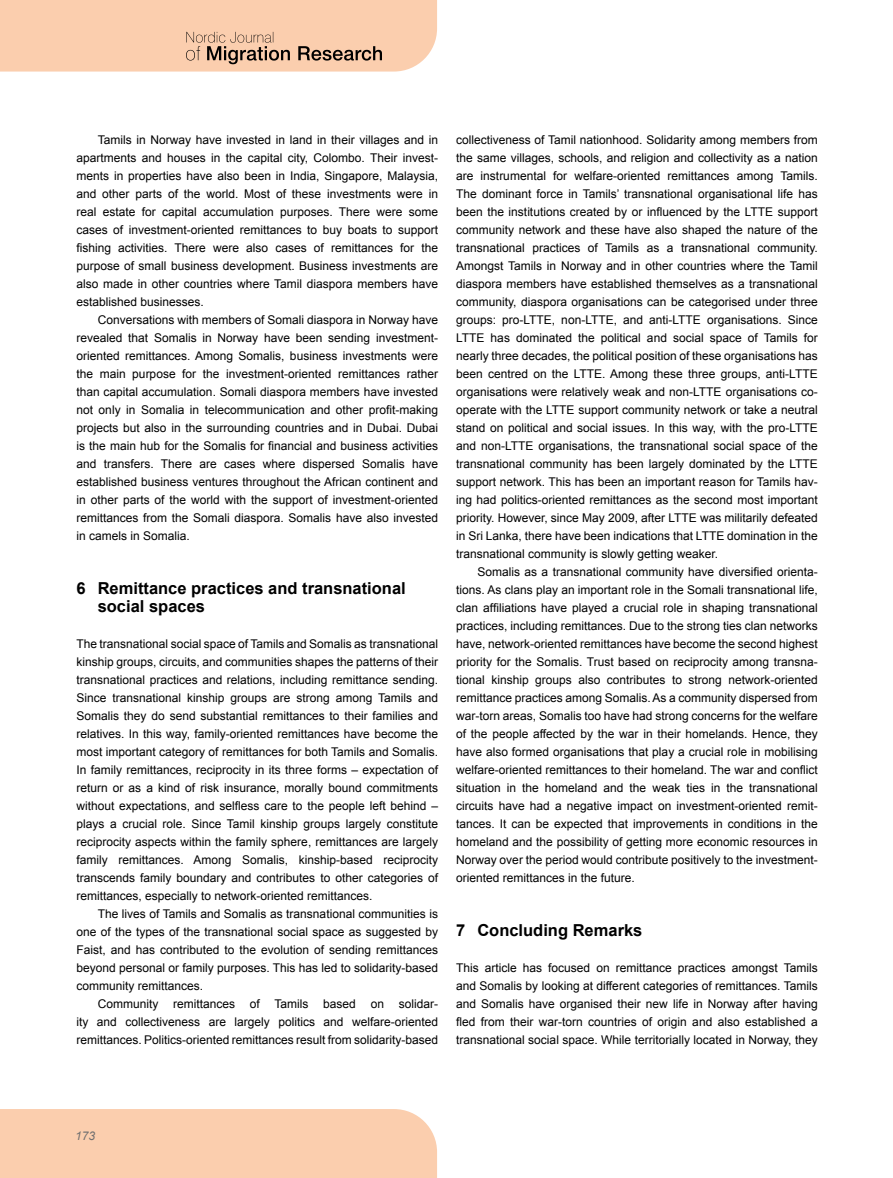
<style>
.page{position:relative;width:893px;height:1178px;background:#fff}
.page>*{position:absolute;margin:0;border:0;box-sizing:border-box;transform-origin:0 0}
.t1{font:700 16.5px/18px "Arial";color:#000}
.t2{font:12px/18px "Arial";color:#000;text-align:justify}
.t3{font:italic 12px "Arial";color:#706f6f}
</style>
<div class="page">
<div style="left:0;top:1109px;width:437px;height:69px;background:#fbceae"></div>
<svg style="left:0;top:0;width:437px;height:72px;background:#f2c7a9"></svg>
<p class="t2" style="left:76px;top:131px;width:363px;text-indent:21px">Tamils in Norway have invested in land in their villages and in apartments and houses in the capital city, Colombo. Their invest&shy;ments in properties have also been in India, Singapore, Malaysia, and other parts of the world. Most of these investments were in real estate for capital accumulation purposes. There were some cases of investment-oriented remittances to buy boats to support fishing activities. There were also cases of remittances for the purpose of small business development. Business investments are also made in other countries where Tamil diaspora members have established businesses.</p>
<p class="t2" style="left:76px;top:311px;width:363px;text-indent:21px">Conversations with members of Somali diaspora in Norway have revealed that Somalis in Norway have been sending investment&shy;oriented remittances. Among Somalis, business investments were the main purpose for the investment-oriented remittances rather than capital accumulation. Somali diaspora members have invested not only in Somalia in telecommunication and other profit-making projects but also in the surrounding countries and in Dubai. Dubai is the main hub for the Somalis for financial and business activities and transfers. There are cases where dispersed Somalis have established business ventures throughout the African continent and in other parts of the world with the support of investment-oriented remittances from the Somali diaspora. Somalis have also invested in camels in Somalia.</p>
<h1 class="t1" style="left:98px;top:580px;width:310px;text-indent:-21px">6 Remittance practices and transnational social spaces</h1>
<p class="t2" style="left:76px;top:635px;width:363px">The transnational social space of Tamils and Somalis as transnational kinship groups, circuits, and communities shapes the patterns of their transnational practices and relations, including remittance sending.<br>Since transnational kinship groups are strong among Tamils and Somalis they do send substantial remittances to their families and relatives. In this way, family-oriented remittances have become the most important category of remittances for both Tamils and Somalis.<br>In family remittances, reciprocity in its three forms – expectation of return or as a kind of risk insurance, morally bound commitments without expectations, and selfless care to the people left behind – plays a crucial role. Since Tamil kinship groups largely constitute reciprocity aspects within the family sphere, remittances are largely family remittances. Among Somalis, kinship-based reciprocity transcends family boundary and contributes to other categories of remittances, especially to network-oriented remittances.</p>
<p class="t2" style="left:76px;top:905px;width:363px;text-indent:21px">The lives of Tamils and Somalis as transnational communities is one of the types of the transnational social space as suggested by Faist, and has contributed to the evolution of sending remittances beyond personal or family purposes. This has led to solidarity-based community remittances.</p>
<p class="t2" style="left:76px;top:995px;width:363px;text-indent:21px">Community remittances of Tamils based on solidar&shy;ity and collectiveness are largely politics and welfare-oriented remittances. Politics-oriented remittances result from solidarity-based</p>
<p class="t2" style="left:456px;top:131px;width:363px">collectiveness of Tamil nationhood. Solidarity among members from the same villages, schools, and religion and collectivity as a nation are instrumental for welfare-oriented remittances among Tamils.<br>The dominant force in Tamils’ transnational organisational life has been the institutions created by or influenced by the LTTE support community network and these have also shaped the nature of the transnational practices of Tamils as a transnational community.<br>Amongst Tamils in Norway and in other countries where the Tamil diaspora members have established themselves as a transnational community, diaspora organisations can be categorised under three groups: pro-LTTE, non-LTTE, and anti-LTTE organisations. Since LTTE has dominated the political and social space of Tamils for nearly three decades, the political position of these organisations has been centred on the LTTE. Among these three groups, anti-LTTE organisations were relatively weak and non-LTTE organisations co&shy;operate with the LTTE support community network or take a neutral stand on political and social issues. In this way, with the pro-LTTE and non-LTTE organisations, the transnational social space of the transnational community has been largely dominated by the LTTE support network. This has been an important reason for Tamils hav&shy;ing had politics-oriented remittances as the second most important priority. However, since May 2009, after LTTE was militarily defeated in Sri Lanka, there have been indications that LTTE domination in the transnational community is slowly getting weaker.</p>
<p class="t2" style="left:456px;top:563px;width:363px;text-indent:21px">Somalis as a transnational community have diversified orienta&shy;tions. As clans play an important role in the Somali transnational life, clan affiliations have played a crucial role in shaping transnational practices, including remittances. Due to the strong ties clan networks have, network-oriented remittances have become the second highest priority for the Somalis. Trust based on reciprocity among transna&shy;tional kinship groups also contributes to strong network-oriented remittance practices among Somalis. As a community dispersed from war-torn areas, Somalis too have had strong concerns for the welfare of the people affected by the war in their homelands. Hence, they have also formed organisations that play a crucial role in mobilising welfare-oriented remittances to their homeland. The war and conflict situation in the homeland and the weak ties in the transnational circuits have had a negative impact on investment-oriented remit&shy;tances. It can be expected that improvements in conditions in the homeland and the possibility of getting more economic resources in Norway over the period would contribute positively to the investment&shy;oriented remittances in the future.</p>
<h1 class="t1" style="left:456px;top:922px;width:188px">7 Concluding Remarks</h1>
<p class="t2" style="left:456px;top:959px;width:363px">This article has focused on remittance practices amongst Tamils and Somalis by looking at different categories of remittances. Tamils and Somalis have organised their new life in Norway after having fled from their war-torn countries of origin and also established a transnational social space. While territorially located in Norway, they</p>
<p class="t3" style="left:75px;top:1128px;width:22px">173</p>
</div>
